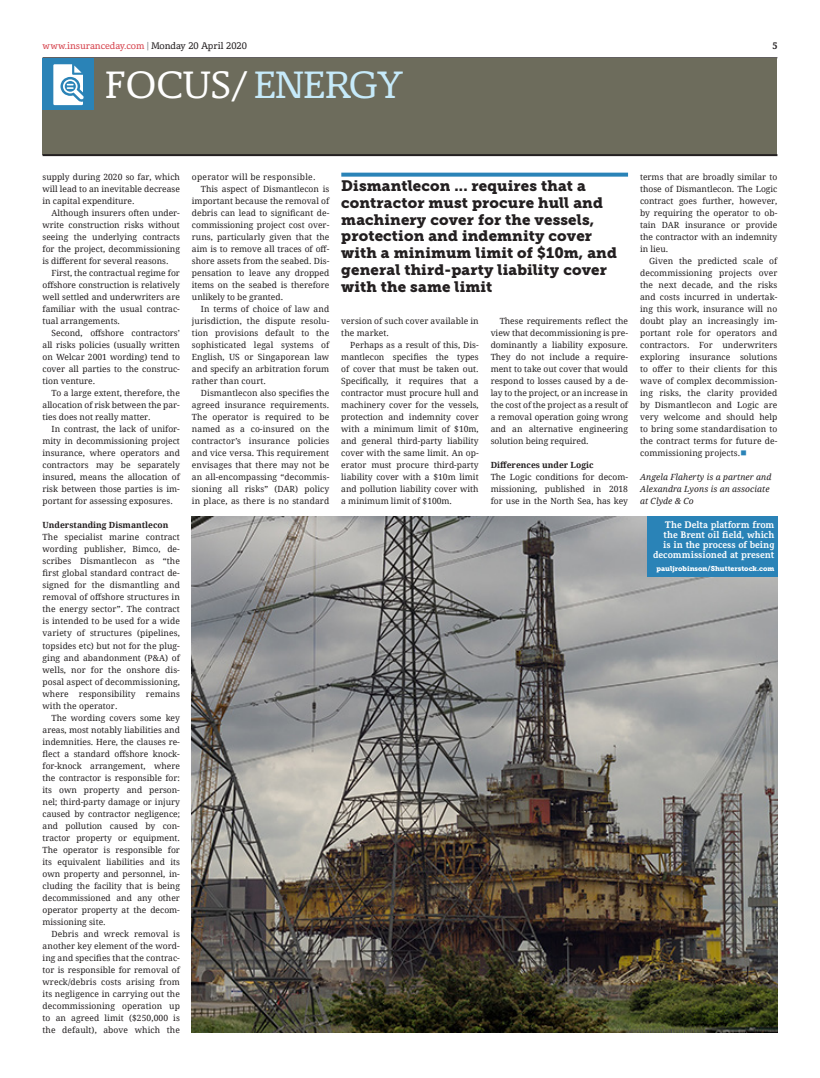
<style>
.page{position:relative;width:820px;height:1078px;background:#fff}
.page>*{position:absolute;margin:0;border:0;box-sizing:border-box;transform-origin:0 0}
.t1{font:36px "Corzinair";letter-spacing:-.01em;color:#fff}
.Pullquote{font:15px/16.8px "Museo Slab 900";letter-spacing:.01em;color:#231f20}
.Body_text_indent{font:700 9px/10px "Corzinair";color:#fff;text-align:right}
.t2{font:9px "Corzinair";color:#d6444e}
.t3{font:700 9px "Corzinair";color:#231f20}
.Body_text_indent-2{font:8.5px/12px "Droid Serif Pro";color:#231f20;text-align:justify}
.Body_text_no_indent{font:8.5px/12px "Droid Serif Pro";color:#231f20;text-align:justify}
.Body_text_no_indent-2{font:italic 8.5px/12px "Droid Serif Pro";letter-spacing:.01em;color:#231f20}
.Subhead{font:700 8.5px "Droid Serif Pro";color:#231f20}
.Body_text_indent-3{font:8.5px "Droid Serif Pro";letter-spacing:.03em;color:#231f20}
.Body_text_indent-4{font:7px "Museo Slab 900";color:#fff}
.s1{font-weight:700;color:#939598}
.s2{color:#231f20}
.s3{color:#c6eafa}
.s4{color:#2a83b7}
</style>
<div class="page">
<div style="left:43px;top:58px;width:734px;height:96px;background:#6d6c5c"></div>
<hr style="left:43px;top:154px;width:734px;height:2px;background:#231f20">
<div style="left:43px;top:58px;width:51px;height:52px;background:#2a83b7"></div>
<svg style="left:53px;top:64px;width:31px;height:41px"></svg>
<img style="left:192px;top:516px;width:585px;height:516px">
<svg style="left:341px;top:173px;width:286px;height:4px"></svg>
<div style="left:647px;top:516px;width:130px;height:60px;background:#2a83b7"></div>
<p class="t2" style="left:43px;top:41px;width:206px">www.insuranceday.com <span class="s1">|</span> <span class="s2">Monday 20 April 2020</span></p>
<p class="t3" style="left:772px;top:41px;width:7px">5</p>
<p class="t1" style="left:105px;top:63px;width:300px">FOCUS/ <span class="s3">ENERGY</span></p>
<p class="Body_text_indent-2" style="left:43px;top:171px;width:139px">supply during 2020 so far, which will lead to an inevitable decrease in capital expenditure.</p>
<p class="Body_text_indent-2" style="left:43px;top:207px;width:139px;text-indent:9px">Although insurers often under&shy;write construction risks without seeing the underlying contracts for the project, decommissioning is different for several reasons.</p>
<p class="Body_text_indent-2" style="left:43px;top:267px;width:139px;text-indent:9px">First, the contractual regime for offshore construction is relatively well settled and underwriters are familiar with the usual contrac&shy;tual arrangements.</p>
<p class="Body_text_indent-2" style="left:43px;top:327px;width:139px;text-indent:9px">Second, offshore contractors’ all risks policies (usually written on Welcar 2001 wording) tend to cover all parties to the construc&shy;tion venture.</p>
<p class="Body_text_indent-2" style="left:43px;top:387px;width:139px;text-indent:9px">To a large extent, therefore, the allocation of risk between the par&shy;ties does not really matter.</p>
<p class="Body_text_indent-2" style="left:43px;top:423px;width:139px;text-indent:9px">In contrast, the lack of unifor&shy;mity in decommissioning project insurance, where operators and contractors may be separately insured, means the allocation of risk between those parties is im&shy;portant for assessing exposures.</p>
<p class="Subhead" style="left:43px;top:519px;width:127px">Understanding Dismantlecon</p>
<p class="Body_text_no_indent" style="left:43px;top:531px;width:139px">The specialist marine contract wording publisher, Bimco, de&shy;scribes Dismantlecon as “the first global standard contract de&shy;signed for the dismantling and removal of offshore structures in the energy sector”. The contract is intended to be used for a wide variety of structures (pipelines, topsides etc) but not for the plug&shy;ging and abandonment (P&amp;A) of wells, nor for the onshore dis&shy;posal aspect of decommissioning, where responsibility remains with the operator.</p>
<p class="Body_text_indent-2" style="left:43px;top:711px;width:139px;text-indent:9px">The wording covers some key areas, most notably liabilities and indemnities. Here, the clauses re&shy;flect a standard offshore knock&shy;for-knock arrangement, where the contractor is responsible for: its own property and person&shy;nel; third-party damage or injury caused by contractor negligence; and pollution caused by con&shy;tractor property or equipment.<br>The operator is responsible for its equivalent liabilities and its own property and personnel, in&shy;cluding the facility that is being decommissioned and any other operator property at the decom&shy;missioning site.</p>
<p class="Body_text_indent-2" style="left:43px;top:927px;width:139px;text-indent:9px">Debris and wreck removal is another key element of the word&shy;ing and specifies that the contrac&shy;tor is responsible for removal of wreck/debris costs arising from its negligence in carrying out the decommissioning operation up to an agreed limit ($250,000 is the default), above which the</p>
<p class="Body_text_indent-3" style="left:192px;top:171px;width:125px">operator will be responsible.</p>
<p class="Body_text_indent-2" style="left:192px;top:183px;width:139px;text-indent:9px">This aspect of Dismantlecon is important because the removal of debris can lead to significant de&shy;commissioning project cost over&shy;runs, particularly given that the aim is to remove all traces of off&shy;shore assets from the seabed. Dis&shy;pensation to leave any dropped items on the seabed is therefore unlikely to be granted.</p>
<p class="Body_text_indent-2" style="left:192px;top:303px;width:139px;text-indent:9px">In terms of choice of law and jurisdiction, the dispute resolu&shy;tion provisions default to the sophisticated legal systems of English, US or Singaporean law and specify an arbitration forum rather than court.</p>
<p class="Body_text_indent-2" style="left:192px;top:387px;width:139px;text-indent:9px">Dismantlecon also specifies the agreed insurance requirements.<br>The operator is required to be named as a co-insured on the contractor’s insurance policies and vice versa. This requirement envisages that there may not be an all-encompassing “decommis&shy;sioning all risks” (DAR) policy in place, as there is no standard</p>
<p class="Pullquote" style="left:341px;top:177px;width:277px">Dismantlecon ... requires that a contractor must procure hull and machinery cover for the vessels, protection and indemnity cover with a minimum limit of $10m, and general third-party liability cover with the same limit</p>
<p class="Body_text_indent-2" style="left:341px;top:315px;width:139px">version of such cover available in the market.</p>
<p class="Body_text_indent-2" style="left:341px;top:339px;width:139px;text-indent:9px">Perhaps as a result of this, Dis&shy;mantlecon specifies the types of cover that must be taken out.<br>Specifically, it requires that a contractor must procure hull and machinery cover for the vessels, protection and indemnity cover with a minimum limit of $10m, and general third-party liability cover with the same limit. An op&shy;erator must procure third-party liability cover with a $10m limit and pollution liability cover with a minimum limit of $100m.</p>
<p class="Body_text_indent-2" style="left:490px;top:315px;width:139px;text-indent:9px">These requirements reflect the view that decommissioning is pre&shy;dominantly a liability exposure.<br>They do not include a require&shy;ment to take out cover that would respond to losses caused by a de&shy;lay to the project, or an increase in the cost of the project as a result of a removal operation going wrong and an alternative engineering solution being required.</p>
<p class="Subhead" style="left:490px;top:459px;width:104px">Differences under Logic</p>
<p class="Body_text_no_indent" style="left:490px;top:471px;width:139px">The Logic conditions for decom&shy;missioning, published in 2018 for use in the North Sea, has key</p>
<p class="Body_text_no_indent" style="left:639px;top:171px;width:139px">terms that are broadly similar to those of Dismantlecon. The Logic contract goes further, however, by requiring the operator to ob&shy;tain DAR insurance or provide the contractor with an indemnity in lieu.</p>
<p class="Body_text_indent-2" style="left:639px;top:255px;width:139px;text-indent:9px">Given the predicted scale of decommissioning projects over the next decade, and the risks and costs incurred in undertak&shy;ing this work, insurance will no doubt play an increasingly im&shy;portant role for operators and contractors. For underwriters exploring insurance solutions to offer to their clients for this wave of complex decommission&shy;ing risks, the clarity provided by Dismantlecon and Logic are very welcome and should help to bring some standardisation to the contract terms for future de&shy;commissioning projects.<span class="s4">■</span></p>
<p class="Body_text_no_indent-2" style="left:639px;top:471px;width:133px">Angela Flaherty is a partner and<br>Alexandra Lyons is an associate at Clyde &amp; Co</p>
<p class="Body_text_indent" style="left:652px;top:520px;width:123px">The Delta platform from the Brent oil field, which<br>is in the process of being decommissioned at present</p>
<p class="Body_text_indent-4" style="left:656px;top:564px;width:119px">pauljrobinson/Shutterstock.com</p>
</div>
